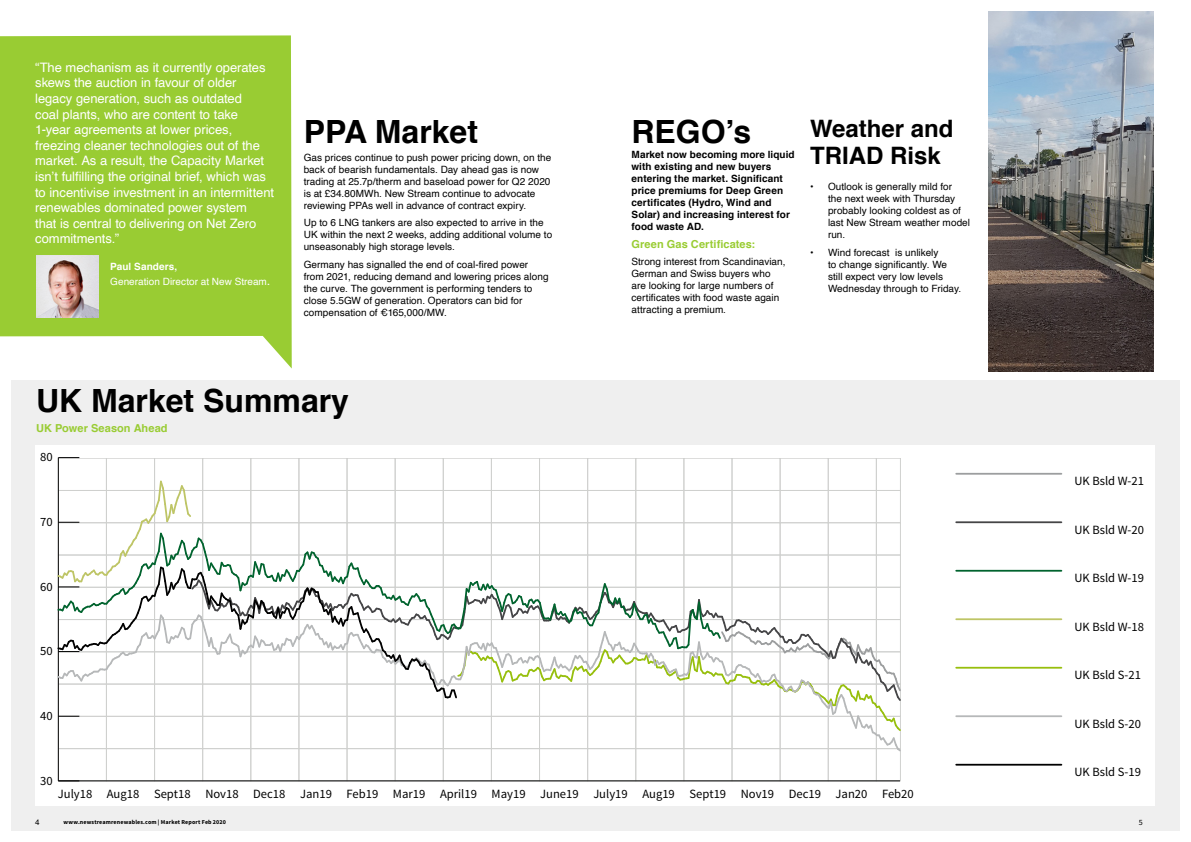
<style>
.page{position:relative;width:1191px;height:842px;background:#fff}
.page>*{position:absolute;margin:0;border:0;box-sizing:border-box;transform-origin:0 0}
.t1{font:700 32px "Helvetica";color:#000}
.t2{font:700 24px/27px "Helvetica";color:#000}
.t3{font:13px/15.6px "Helvetica";letter-spacing:-.005em;color:#fff}
.t4{font:12.6px "Source Sans Pro";color:#000}
.t5{font:700 11px "Helvetica";letter-spacing:.005em;color:#9c3}
.t6{font:10px/12px "Helvetica";letter-spacing:.005em;color:#000}
.t7{font:700 10px/12px "Helvetica";letter-spacing:.005em;color:#000}
.t8{font:10px/15.6px "Helvetica";color:#fff}
.t9{font:8px "Source Sans Pro";color:#000}
.t10{font:8px "Helvetica";color:#000}
.t11{font:700 6px "Source Sans Pro";letter-spacing:.025em;color:#000}
.s1{font-weight:700}
.s2{font-size:13px}
</style>
<div class="page">
<div style="left:11px;top:380px;width:1168px;height:451px;background:#efefef"></div>
<div style="left:35px;top:445px;width:1120px;height:361px;background:#fff"></div>
<hr style="left:58px;top:780px;width:842px;height:1px;background:#000">
<hr style="left:58px;top:458px;width:1px;height:323px;background:#000">
<svg style="left:58px;top:780px;width:21px;height:1px"></svg>
<svg style="left:58px;top:457px;width:21px;height:1px"></svg>
<hr style="left:956px;top:473px;width:105px;height:2px;background:#9c9e9f">
<hr style="left:956px;top:521px;width:105px;height:2px;background:#454547">
<hr style="left:956px;top:570px;width:105px;height:2px;background:#00632e">
<hr style="left:956px;top:618px;width:105px;height:2px;background:#bec566">
<hr style="left:956px;top:667px;width:105px;height:2px;background:#97bf0d">
<hr style="left:956px;top:715px;width:105px;height:2px;background:#b6b8b9">
<hr style="left:956px;top:764px;width:105px;height:2px;background:#000">
<svg style="left:57px;top:479px;width:844px;height:274px"></svg>
<svg style="left:0;top:35px;width:292px;height:334px;background:#a3d148"></svg>
<img style="left:36px;top:256px;width:63px;height:61px">
<img style="left:988px;top:11px;width:165px;height:361px">
<p class="t3" style="left:35px;top:60px;width:240px">“The mechanism as it currently operates skews the auction in favour of older legacy generation, such as outdated<br>coal plants, who are content to take 1-year agreements at lower prices, freezing cleaner technologies out of the market. As a result, the Capacity Market isn’t fulfilling the original brief, which was to incentivise investment in an intermittent renewables dominated power system<br>that is central to delivering on Net Zero commitments.”</p>
<p class="t8" style="left:110px;top:259px;width:162px"><span class="s1">Paul Sanders,<br></span>Generation Director at New Stream<span class="s2">.</span></p>
<h1 class="t1" style="left:304px;top:106px;width:176px">PPA Market</h1>
<p class="t6" style="left:304px;top:152px;width:249px">Gas prices continue to push power pricing down, on the back of bearish fundamentals. Day ahead gas is now trading at 25.7p/therm and baseload power for Q2 2020 is at £34.80MWh. New Stream continue to advocate reviewing PPAs well in advance of contract expiry.</p>
<p class="t6" style="left:304px;top:217px;width:250px">Up to 6 LNG tankers are also expected to arrive in the<br>UK within the next 2 weeks, adding additional volume to unseasonably high storage levels.</p>
<p class="t6" style="left:304px;top:259px;width:246px">Germany has signalled the end of coal-fired power from 2021, reducing demand and lowering prices along the curve. The government is performing tenders to close 5.5GW of generation. Operators can bid for compensation of €165,000/MW.</p>
<h1 class="t1" style="left:36px;top:375px;width:314px">UK Market Summary</h1>
<p class="t5" style="left:36px;top:419px;width:133px">UK Power Season Ahead</p>
<p class="t4" style="left:40px;top:449px;width:14px">80</p>
<p class="t4" style="left:40px;top:514px;width:14px">70</p>
<p class="t4" style="left:40px;top:579px;width:14px">60</p>
<p class="t4" style="left:40px;top:643px;width:14px">50</p>
<p class="t4" style="left:40px;top:708px;width:14px">40</p>
<p class="t4" style="left:40px;top:773px;width:14px">30</p>
<h1 class="t1" style="left:631px;top:106px;width:121px">REGO’s</h1>
<p class="t7" style="left:631px;top:149px;width:165px">Market now becoming more liquid with existing and new buyers entering the market. Significant price premiums for Deep Green certificates (Hydro, Wind and<br>Solar) and increasing interest for food waste AD.</p>
<p class="t5" style="left:631px;top:235px;width:125px">Green Gas Certificates:</p>
<p class="t6" style="left:631px;top:256px;width:155px">Strong interest from Scandinavian,<br>German and Swiss buyers who are looking for large numbers of certificates with food waste again attracting a premium.</p>
<h2 class="t2" style="left:810px;top:115px;width:145px">Weather and<br>TRIAD Risk</h2>
<p class="t6" style="left:828px;top:181px;width:144px;text-indent:-18px">• Outlook is generally mild for<br>the next week with Thursday probably looking coldest as of last New Stream weather model run.</p>
<p class="t6" style="left:828px;top:247px;width:135px;text-indent:-18px">• Wind forecast is unlikely<br>to change significantly. We still expect very low levels<br>Wednesday through to Friday.</p>
<p class="t4" style="left:58px;top:786px;width:857px">July18 Aug18 Sept18 Nov18 Dec18 Jan19 Feb19 Mar19 April19 May19 June19 July19 Aug19 Sept19 Nov19 Dec19 Jan20 Feb20</p>
<p class="t10" style="left:35px;top:816px;width:6px">4</p>
<p class="t11" style="left:64px;top:818px;width:164px">www.newstreamrenewables.com | Market Report Feb 2020</p>
<p class="t4" style="left:1074px;top:473px;width:71px">UK Bsld W-21</p>
<p class="t4" style="left:1074px;top:522px;width:71px">UK Bsld W-20</p>
<p class="t4" style="left:1074px;top:570px;width:71px">UK Bsld W-19</p>
<p class="t4" style="left:1074px;top:619px;width:71px">UK Bsld W-18</p>
<p class="t4" style="left:1074px;top:667px;width:68px">UK Bsld S-21</p>
<p class="t4" style="left:1074px;top:715px;width:68px">UK Bsld S-20</p>
<p class="t4" style="left:1074px;top:764px;width:68px">UK Bsld S-19</p>
<p class="t9" style="left:1138px;top:818px;width:5px">5</p>
</div>
